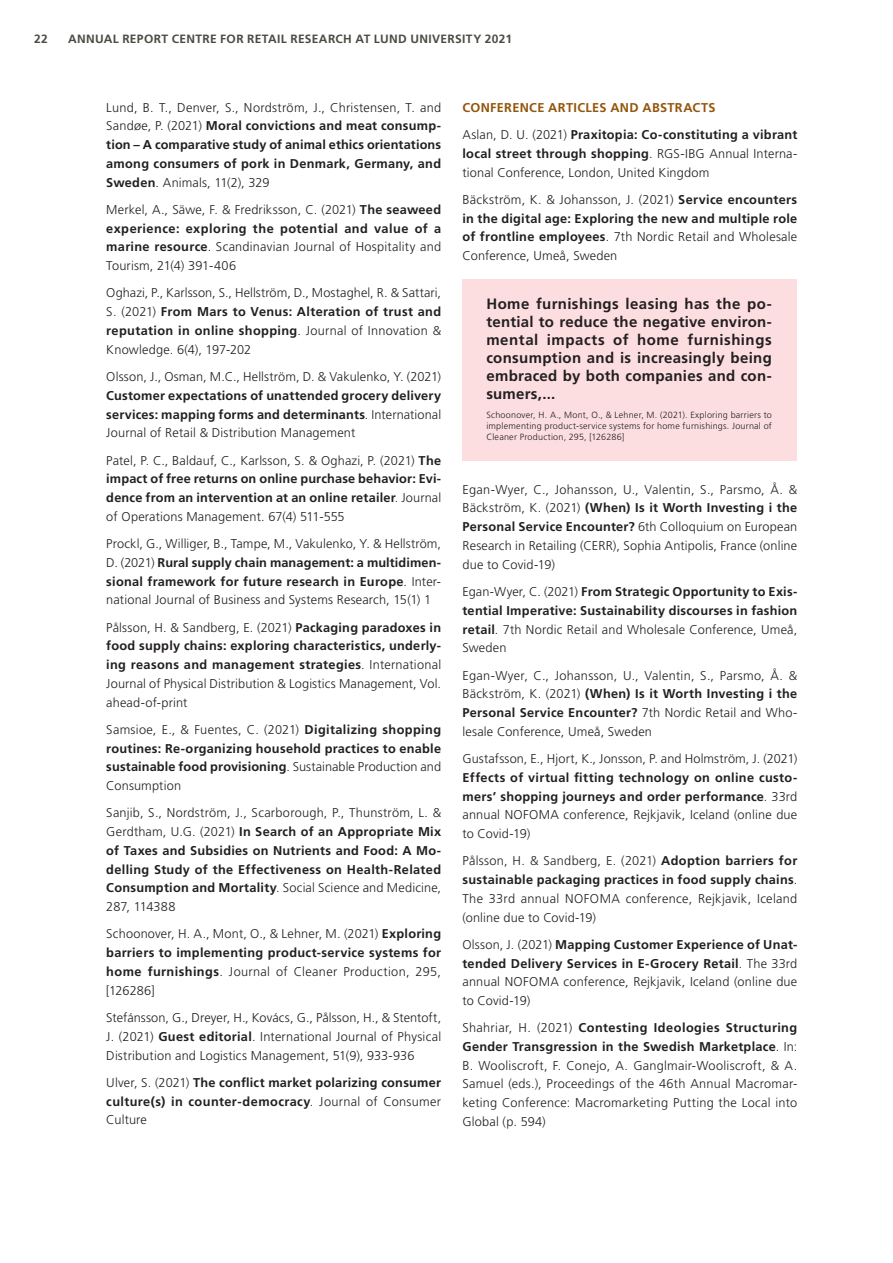
<style>
.page{position:relative;width:893px;height:1263px;background:#fff}
.page>*{position:absolute;margin:0;border:0;box-sizing:border-box;transform-origin:0 0}
.Svart_Brödtext_utan{font:700 15px/18px "Frutiger LT Std";letter-spacing:.02em;color:#231f20;text-align:justify}
.Svart_Brödtext_utan-2{font:300 12.75px/18.8px "Frutiger LT Std";letter-spacing:.015em;color:#231f20;text-align:justify}
.Svart_Brödtext_utan-3{font:700 12.75px/18.8px "Frutiger LT Std";letter-spacing:.02em;color:#231f20;text-align:justify}
.Svart_Brödtext_utan-4{font:700 12.75px "Frutiger LT Std";letter-spacing:.025em;color:#94550c}
.t1{font:700 12px "Frutiger LT Std";letter-spacing:.03em;color:#4c4b43}
.Svart_Brödtext_utan-5{font:300 9px/10.8px "Frutiger LT Std";letter-spacing:.025em;color:#231f20;text-align:justify}
.s1{font-weight:300}
.s2{font-weight:700}
</style>
<div class="page">
<div style="left:462px;top:279px;width:335px;height:182px;background:#fcdee1"></div>
<p class="t1" style="left:34px;top:32px;width:15px">22</p>
<p class="t1" style="left:68px;top:32px;width:446px">ANNUAL REPORT CENTRE FOR RETAIL RESEARCH AT LUND UNIVERSITY 2021</p>
<p class="Svart_Brödtext_utan-3" style="left:106px;top:98px;width:336px"><span class="s1">Lund, B. T., Denver, S., Nordström, J., Christensen, T. and Sandøe, P. (2021)</span> Moral convictions and meat consump&shy;tion – A comparative study of animal ethics orientations among consumers of pork in Denmark, Germany, and Sweden<span class="s1">. Animals, 11(2), 329</span></p>
<p class="Svart_Brödtext_utan-2" style="left:106px;top:200px;width:336px">Merkel, A., Säwe, F. &amp; Fredriksson, C. (2021) <span class="s2">The seaweed experience: exploring the potential and value of a marine resource</span>. Scandinavian Journal of Hospitality and Tourism, 21(4) 391-406</p>
<p class="Svart_Brödtext_utan-2" style="left:106px;top:284px;width:336px">Oghazi, P., Karlsson, S., Hellström, D., Mostaghel, R. &amp; Sattari, S. (2021) <span class="s2">From Mars to Venus: Alteration of trust and reputation in online shopping</span>. Journal of Innovation &amp; Knowledge. 6(4), 197-202</p>
<p class="Svart_Brödtext_utan-2" style="left:106px;top:367px;width:336px">Olsson, J., Osman, M.C., Hellström, D. &amp; Vakulenko, Y. (2021)<br><span class="s2">Customer expectations of unattended grocery delivery services: mapping forms and determinants</span>. International Journal of Retail &amp; Distribution Management</p>
<p class="Svart_Brödtext_utan-2" style="left:106px;top:451px;width:336px">Patel, P. C., Baldauf, C., Karlsson, S. &amp; Oghazi, P. (2021) <span class="s2">The impact of free returns on online purchase behavior: Evi&shy;dence from an intervention at an online retailer</span>. Journal of Operations Management. 67(4) 511-555</p>
<p class="Svart_Brödtext_utan-2" style="left:106px;top:534px;width:336px">Prockl, G., Williger, B., Tampe, M., Vakulenko, Y. &amp; Hellström, D. (2021) <span class="s2">Rural supply chain management: a multidimen&shy;sional framework for future research in Europe</span>. Inter&shy;national Journal of Business and Systems Research, 15(1) 1</p>
<p class="Svart_Brödtext_utan-2" style="left:106px;top:618px;width:336px">Pålsson, H. &amp; Sandberg, E. (2021) <span class="s2">Packaging paradoxes in food supply chains: exploring characteristics, underly&shy;ing reasons and management strategies</span>. International Journal of Physical Distribution &amp; Logistics Management, Vol. ahead-of-print</p>
<p class="Svart_Brödtext_utan-3" style="left:106px;top:720px;width:336px"><span class="s1">Samsioe, E., &amp; Fuentes, C. (2021)</span> Digitalizing shopping routines: Re-organizing household practices to enable sustainable food provisioning<span class="s1">. Sustainable Production and Consumption</span></p>
<p class="Svart_Brödtext_utan-3" style="left:106px;top:804px;width:336px"><span class="s1">Sanjib, S., Nordström, J., Scarborough, P., Thunström, L. &amp; Gerdtham, U.G. (2021)</span> In Search of an Appropriate Mix of Taxes and Subsidies on Nutrients and Food: A Mo&shy;delling Study of the Effectiveness on Health-Related Consumption and Mortality<span class="s1">. Social Science and Medicine, 287, 114388</span></p>
<p class="Svart_Brödtext_utan-2" style="left:106px;top:925px;width:336px">Schoonover, H. A., Mont, O., &amp; Lehner, M. (2021) <span class="s2">Exploring barriers to implementing product-service systems for home furnishings</span>. Journal of Cleaner Production, 295, [126286]</p>
<p class="Svart_Brödtext_utan-2" style="left:106px;top:1008px;width:336px">Stefánsson, G., Dreyer, H., Kovács, G., Pålsson, H., &amp; Stentoft, J. (2021) <span class="s2">Guest editorial</span>. International Journal of Physical Distribution and Logistics Management, 51(9), 933-936</p>
<p class="Svart_Brödtext_utan-3" style="left:106px;top:1073px;width:336px"><span class="s1">Ulver, S. (2021)</span> The conflict market polarizing consumer culture(s) in counter-democracy<span class="s1">. Journal of Consumer Culture</span></p>
<p class="Svart_Brödtext_utan-4" style="left:462px;top:100px;width:255px">CONFERENCE ARTICLES AND ABSTRACTS</p>
<p class="Svart_Brödtext_utan-2" style="left:462px;top:126px;width:336px">Aslan, D. U. (2021) <span class="s2">Praxitopia: Co-constituting a vibrant local street through shopping</span>. RGS-IBG Annual Interna&shy;tional Conference, London, United Kingdom</p>
<p class="Svart_Brödtext_utan-3" style="left:462px;top:190px;width:336px"><span class="s1">Bäckström, K. &amp; Johansson, J. (2021)</span> Service encounters in the digital age: Exploring the new and multiple role of frontline employees<span class="s1">. 7th Nordic Retail and Wholesale Conference, Umeå, Sweden</span></p>
<p class="Svart_Brödtext_utan" style="left:486px;top:295px;width:287px">Home furnishings leasing has the po&shy;tential to reduce the negative environ&shy;mental impacts of home furnishings consumption and is increasingly being embraced by both companies and con&shy;sumers,...</p>
<p class="Svart_Brödtext_utan-5" style="left:486px;top:410px;width:287px">Schoonover, H. A., Mont, O., &amp; Lehner, M. (2021). Exploring barriers to implementing product-service systems for home furnishings. Journal of Cleaner Production, 295, [126286]</p>
<p class="Svart_Brödtext_utan-2" style="left:462px;top:480px;width:336px">Egan-Wyer, C., Johansson, U., Valentin, S., Parsmo, Å. &amp; Bäckström, K. (2021) <span class="s2">(When) Is it Worth Investing i the Personal Service Encounter?</span> 6th Colloquium on European Research in Retailing (CERR), Sophia Antipolis, France (online due to Covid-19)</p>
<p class="Svart_Brödtext_utan-3" style="left:462px;top:582px;width:336px"><span class="s1">Egan-Wyer, C. (2021)</span> From Strategic Opportunity to Exis&shy;tential Imperative: Sustainability discourses in fashion retail<span class="s1">. 7th Nordic Retail and Wholesale Conference, Umeå, Sweden</span></p>
<p class="Svart_Brödtext_utan-2" style="left:462px;top:666px;width:336px">Egan-Wyer, C., Johansson, U., Valentin, S., Parsmo, Å. &amp; Bäckström, K. (2021) <span class="s2">(When) Is it Worth Investing i the Personal Service Encounter?</span> 7th Nordic Retail and Who&shy;lesale Conference, Umeå, Sweden</p>
<p class="Svart_Brödtext_utan-2" style="left:462px;top:749px;width:336px">Gustafsson, E., Hjort, K., Jonsson, P. and Holmström, J. (2021)<br><span class="s2">Effects of virtual fitting technology on online custo&shy;mers’ shopping journeys and order performance</span>. 33rd annual NOFOMA conference, Rejkjavik, Iceland (online due to Covid-19)</p>
<p class="Svart_Brödtext_utan-2" style="left:462px;top:852px;width:336px">Pålsson, H. &amp; Sandberg, E. (2021) <span class="s2">Adoption barriers for sustainable packaging practices in food supply chains</span>.<br>The 33rd annual NOFOMA conference, Rejkjavik, Iceland (online due to Covid-19)</p>
<p class="Svart_Brödtext_utan-2" style="left:462px;top:935px;width:336px">Olsson, J. (2021) <span class="s2">Mapping Customer Experience of Unat&shy;tended Delivery Services in E-Grocery Retail</span>. The 33rd annual NOFOMA conference, Rejkjavik, Iceland (online due to Covid-19)</p>
<p class="Svart_Brödtext_utan-2" style="left:462px;top:1018px;width:336px">Shahriar, H. (2021) <span class="s2">Contesting Ideologies Structuring Gender Transgression in the Swedish Marketplace</span>. In:<br>B. Wooliscroft, F. Conejo, A. Ganglmair-Wooliscroft, &amp; A.<br>Samuel (eds.), Proceedings of the 46th Annual Macromar&shy;keting Conference: Macromarketing Putting the Local into Global (p. 594)</p>
</div>
